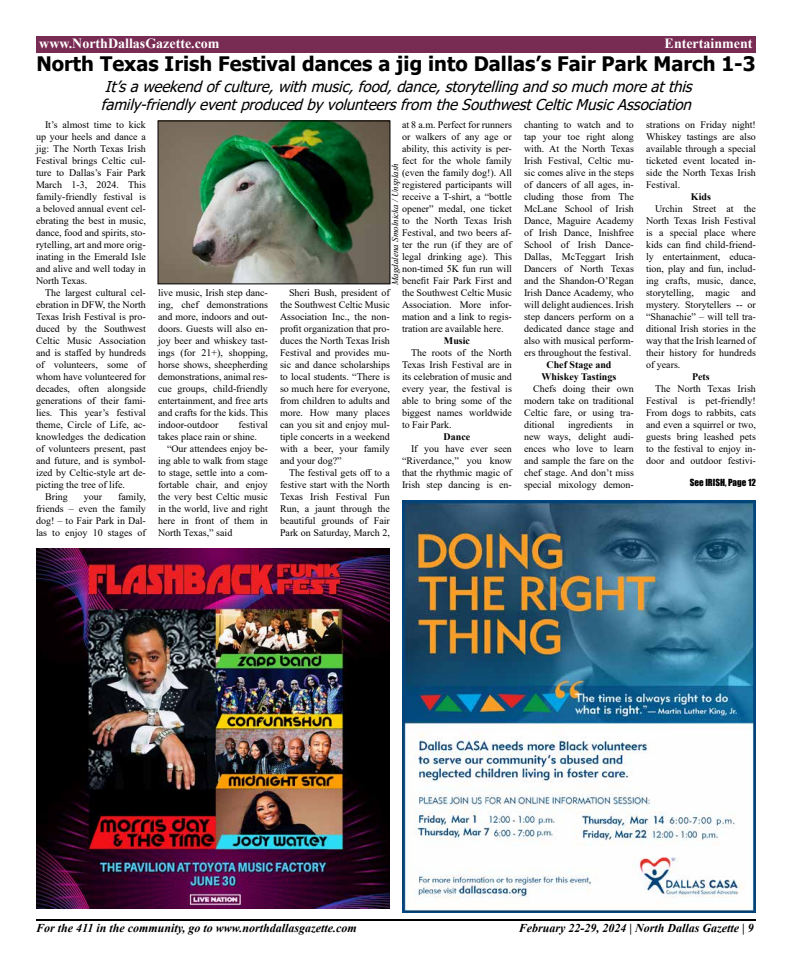
<style>
.page{position:relative;width:792px;height:972px;background:#fff}
.page>*{position:absolute;margin:0;border:0;box-sizing:border-box;transform-origin:0 0}
.t1{font:700 20px "Tahoma";color:#000}
.t2{font:italic 15px/18px "Tahoma";color:#000}
.t3{font:700 14px "Times New Roman";color:#fff}
.t4{font:italic 700 12px "Times New Roman";color:#000}
.t5{font:10px/12px "Times New Roman";color:#000;text-align:justify}
.t6{font:700 10px/12px "Times New Roman";color:#000;text-align:center}
.t7{font:italic 9px "Times New Roman";color:#000}
.t8{font:9px "Impact";color:#000}
</style>
<div class="page">
<hr style="left:36px;top:919px;width:720px;height:2px;background:#000">
<div style="left:36px;top:36px;width:720px;height:17px;background:#792c53"></div>
<img style="left:402px;top:500px;width:354px;height:413px">
<img style="left:36px;top:548px;width:354px;height:361px">
<img style="left:160px;top:122px;width:228px;height:160px">
<div style="left:158px;top:120px;width:232px;height:164px;border:1px solid #000"></div>
<h3 class="t3" style="left:39px;top:33px;width:182px">www.NorthDallasGazette.com</h3>
<h3 class="t3" style="left:665px;top:33px;width:89px">Entertainment</h3>
<h1 class="t1" style="left:36px;top:50px;width:721px">North Texas Irish Festival dances a jig into Dallas’s Fair Park March 1-3</h1>
<h2 class="t2" style="left:101px;top:79px;width:598px">It’saweekendofculture,withmusic,food,dance,storytellingandsomuchmoreatthis family-friendlyeventproducedbyvolunteersfrom theSouthwestCelticMusicAssociation</h2>
<p class="t5" style="left:36px;top:118px;width:111px;text-indent:9px">It’s almost time to kick up your heels and dance a jig: The North Texas Irish Festival brings Celtic cul&shy;ture to Dallas’s Fair Park March 1-3, 2024. This family-friendly festival is a beloved annual event cel&shy;ebrating the best in music, dance, food and spirits, sto&shy;rytelling, art and more orig&shy;inating in the Emerald Isle and alive and well today in North Texas.</p>
<p class="t5" style="left:45px;top:286px;width:102px">The largest cultural cel-</p>
<p class="t5" style="left:36px;top:298px;width:111px">ebration in DFW, the North</p>
<p class="t5" style="left:36px;top:310px;width:111px">Texas Irish Festival is pro-</p>
<p class="t5" style="left:36px;top:322px;width:111px">duced by the Southwest</p>
<p class="t5" style="left:36px;top:334px;width:111px">Celtic Music Association</p>
<p class="t5" style="left:36px;top:346px;width:111px">and is staffed by hundreds</p>
<p class="t5" style="left:36px;top:358px;width:111px">of volunteers, some of</p>
<p class="t5" style="left:36px;top:370px;width:111px">whom have volunteered for</p>
<p class="t5" style="left:36px;top:382px;width:111px">decades, often alongside</p>
<p class="t5" style="left:36px;top:394px;width:111px">generations of their fami-</p>
<p class="t5" style="left:36px;top:406px;width:111px">lies. This year’s festival</p>
<p class="t5" style="left:36px;top:418px;width:111px">theme, Circle of Life, ac-</p>
<p class="t5" style="left:36px;top:430px;width:111px">knowledges the dedication</p>
<p class="t5" style="left:36px;top:442px;width:111px">of volunteers present, past</p>
<p class="t5" style="left:36px;top:454px;width:111px">and future, and is symbol-</p>
<p class="t5" style="left:36px;top:466px;width:111px">ized by Celtic-style art de-</p>
<p class="t5" style="left:36px;top:478px;width:91px">picting the tree of life.</p>
<p class="t5" style="left:45px;top:490px;width:24px">Bring</p>
<p class="t5" style="left:84px;top:490px;width:20px">your</p>
<p class="t5" style="left:646px;top:118px;width:111px">strations on Friday night!<br>Whiskey tastings are also available through a special ticketed event located in&shy;side the North Texas Irish Festival.</p>
<p class="t6" style="left:691px;top:190px;width:22px">Kids</p>
<p class="t5" style="left:646px;top:202px;width:111px;text-indent:9px">Urchin Street at the North Texas Irish Festival is a special place where kids can find child-friend&shy;ly entertainment, educa&shy;tion, play and fun, includ&shy;ing crafts, music, dance, storytelling, magic and mystery. Storytellers -- or “Shanachie” – will tell tra&shy;ditional Irish stories in the way that the Irish learned of their history for hundreds of years.</p>
<p class="t6" style="left:692px;top:370px;width:19px">Pets</p>
<p class="t5" style="left:646px;top:382px;width:111px;text-indent:9px">The North Texas Irish Festival is pet-friendly!<br>From dogs to rabbits, cats and even a squirrel or two, guests bring leashed pets to the festival to enjoy in&shy;door and outdoor festivi-</p>
<p class="t5" style="left:402px;top:118px;width:111px">at 8 a.m. Perfect for runners or walkers of any age or ability, this activity is per&shy;fect for the whole family (even the family dog!). All registered participants will receive a T-shirt, a “bottle opener” medal, one ticket to the North Texas Irish Festival, and two beers af&shy;ter the run (if they are of legal drinking age). This non-timed 5K fun run will benefit Fair Park First and the Southwest Celtic Music Association. More infor&shy;mation and a link to regis&shy;tration are available here.</p>
<p class="t6" style="left:444px;top:334px;width:28px">Music</p>
<p class="t5" style="left:402px;top:346px;width:111px;text-indent:9px">The roots of the North Texas Irish Festival are in its celebration of music and every year, the festival is able to bring some of the biggest names worldwide to Fair Park.</p>
<p class="t6" style="left:444px;top:430px;width:28px">Dance</p>
<p class="t5" style="left:402px;top:442px;width:111px;text-indent:9px">If you have ever seen “Riverdance,” you know that the rhythmic magic of Irish step dancing is en-</p>
<p class="t5" style="left:524px;top:118px;width:111px">chanting to watch and to tap your toe right along with. At the North Texas Irish Festival, Celtic mu&shy;sic comes alive in the steps of dancers of all ages, in&shy;cluding those from The McLane School of Irish Dance, Maguire Academy of Irish Dance, Inishfree School of Irish Dance-Dallas, McTeggart Irish Dancers of North Texas and the Shandon-O’Regan Irish Dance Academy, who will delight audiences. Irish step dancers perform on a dedicated dance stage and also with musical perform&shy;ers throughout the festival.</p>
<p class="t6" style="left:542px;top:358px;width:76px">Chef Stage and<br>Whiskey Tastings</p>
<p class="t5" style="left:524px;top:382px;width:111px;text-indent:9px">Chefs doing their own modern take on traditional Celtic fare, or using tra&shy;ditional</p>
<p class="t7" style="left:389px;top:285px;width:123px;rotate:-90deg">Magdalena Smolnicka / Unsplash</p>
<p class="t5" style="left:158px;top:286px;width:111px">live music, Irish step danc&shy;ing, chef demonstrations and more, indoors and out&shy;doors. Guests will also en&shy;joy beer and whiskey tast&shy;ings (for 21+), shopping, horse shows, sheepherding demonstrations, animal res&shy;cue groups, child-friendly entertainment, and free arts and crafts for the kids. This indoor-outdoor</p>
<p class="t5" style="left:280px;top:286px;width:111px;text-indent:9px">Sheri Bush, president of the Southwest Celtic Music Association Inc., the non&shy;profit organization that pro&shy;duces the North Texas Irish Festival and provides mu&shy;sic and dance scholarships to local students. “There is so much here for everyone, from children to adults and more. How many places can you sit and enjoy mul&shy;tiple concerts in a weekend with a beer, your family and your dog?”</p>
<p class="t5" style="left:280px;top:466px;width:111px;text-indent:9px">The festival gets off to a festive start with the North Texas Irish Festival Fun Run, a jaunt through the beautiful grounds of Fair Park on Saturday, March 2,</p>
<p class="t5" style="left:158px;top:418px;width:111px;text-indent:81px">festival takes place rain or shine.</p>
<p class="t5" style="left:158px;top:442px;width:111px;text-indent:9px">“Our attendees enjoy be&shy;ing able to walk from stage to stage, settle into a com&shy;fortable chair, and enjoy the very best Celtic music in the world, live and right here in front of them in North Texas,” said</p>
<p class="t5" style="left:524px;top:418px;width:111px;text-indent:102px">in new ways, delight audi&shy;ences who love to learn and sample the fare on the chef stage. And don’t miss special mixology demon-</p>
<p class="t5" style="left:568px;top:418px;width:46px">ingredients</p>
<p class="t8" style="left:690px;top:476px;width:68px">See IRISH, Page 12</p>
<p class="t5" style="left:36px;top:490px;width:111px;text-indent:82px">family, friends – even the family dog! – to Fair Park in Dal&shy;las to enjoy 10 stages of</p>
<p class="t4" style="left:36px;top:920px;width:322px">For the 411 in the community, go to www.northdallasgazette.com</p>
<p class="t4" style="left:519px;top:920px;width:236px">February 22-29, 2024 | North Dallas Gazette | 9</p>
</div>
